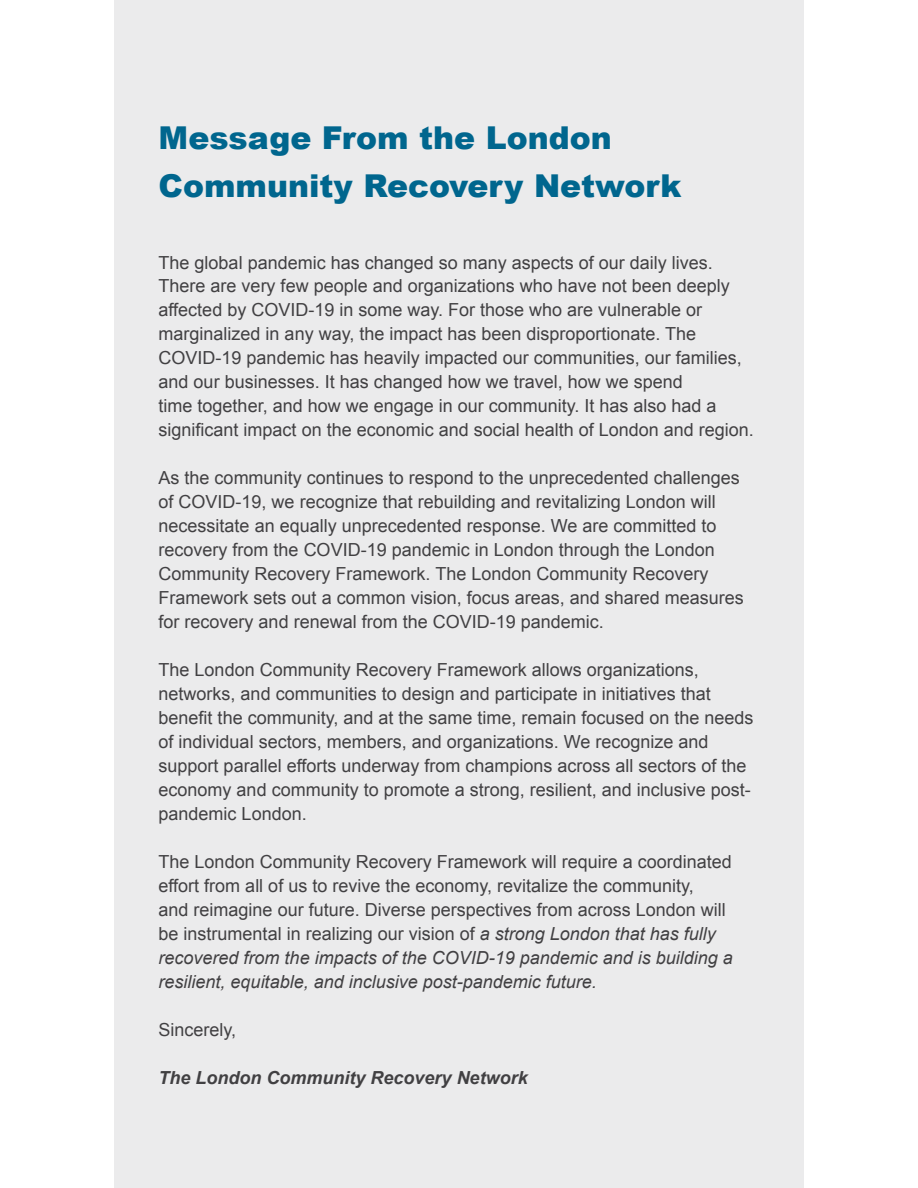
<style>
.page{position:relative;width:918px;height:1188px;background:#fff}
.page>*{position:absolute;margin:0;border:0;box-sizing:border-box;transform-origin:0 0}
.t1{font:900 31.5px/48px "Arial";color:#00668e}
.Body{font:18px/24px "Arial";color:#414042}
.Body-2{font:italic 700 18px "Arial";color:#414042}
.s1{font-style:italic}
</style>
<div class="page">
<div style="left:114px;top:0;width:690px;height:1188px;background:#ebebec"></div>
<h1 class="t1" style="left:159px;top:112px;width:524px">Message From the London<br>Community Recovery Network</h1>
<p class="Body" style="left:159px;top:250px;width:597px">The global pandemic has changed so many aspects of our daily lives.<br>There are very few people and organizations who have not been deeply affected by COVID-19 in some way. For those who are vulnerable or marginalized in any way, the impact has been disproportionate. The COVID-19 pandemic has heavily impacted our communities, our families, and our businesses. It has changed how we travel, how we spend<br>time together, and how we engage in our community. It has also had a significant impact on the economic and social health of London and region.</p>
<p class="Body" style="left:159px;top:466px;width:587px">As the community continues to respond to the unprecedented challenges of COVID-19, we recognize that rebuilding and revitalizing London will necessitate an equally unprecedented response. We are committed to recovery from the COVID-19 pandemic in London through the London Community Recovery Framework. The London Community Recovery Framework sets out a common vision, focus areas, and shared measures for recovery and renewal from the COVID-19 pandemic.</p>
<p class="Body" style="left:159px;top:658px;width:596px">The London Community Recovery Framework allows organizations, networks, and communities to design and participate in initiatives that benefit the community, and at the same time, remain focused on the needs of individual sectors, members, and organizations. We recognize and support parallel efforts underway from champions across all sectors of the economy and community to promote a strong, resilient, and inclusive post&shy;pandemic London.</p>
<p class="Body" style="left:159px;top:850px;width:576px">The London Community Recovery Framework will require a coordinated effort from all of us to revive the economy, revitalize the community,<br>and reimagine our future. Diverse perspectives from across London will be instrumental in realizing our vision of <span class="s1">a strong London that has fully recovered from the impacts of the COVID-19 pandemic and is building a resilient, equitable, and inclusive post-pandemic future.</span></p>
<p class="Body" style="left:159px;top:1018px;width:79px">Sincerely,</p>
<p class="Body-2" style="left:159px;top:1066px;width:371px">The London Community Recovery Network</p>
</div>
